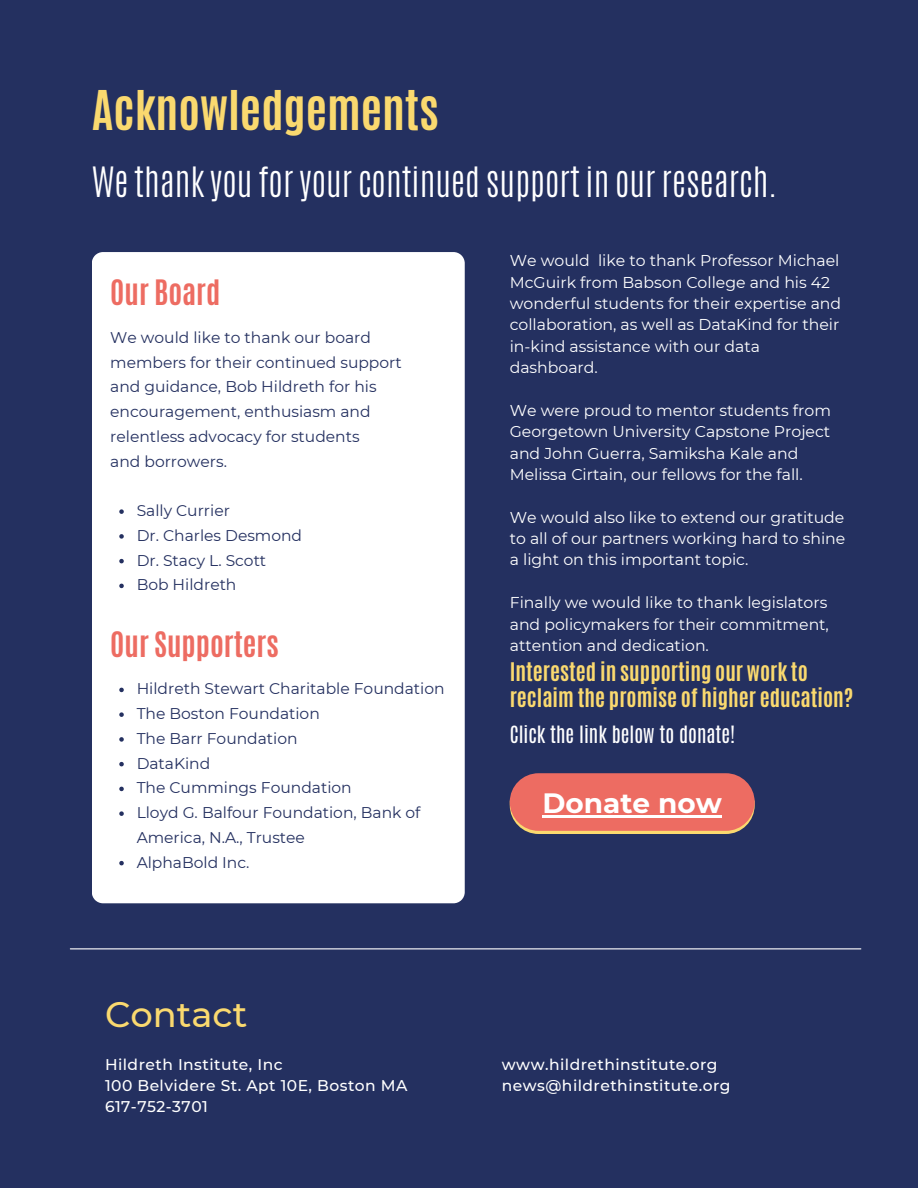
<style>
.page{position:relative;width:918px;height:1188px;background:#243060}
.page>*{position:absolute;margin:0;border:0;box-sizing:border-box;transform-origin:0 0}
.t1{font:700 45.75px "Antonio";color:#fad96f}
.t2{font:500 35.25px "Montserrat";color:#fad96f}
.t3{font:300 34.95px "Antonio";color:#fff}
.t4{font:700 29.25px "Antonio";color:#ed6c62}
.t5{font:700 27.9px "Montserrat";color:#fff}
.t6{font:700 21.45px/25.8px "Antonio";color:#fad96f}
.t7{font:19.95px "Antonio";color:#fff}
.t8{font:15.75px/21.3px "Montserrat";color:#fff}
.t9{font:15.45px/24.8px "Montserrat";color:#243060}
.t10{font:500 15.45px "Montserrat";letter-spacing:.03em;color:#fff}
</style>
<div class="page">
<hr style="left:70px;top:948px;width:791px;height:1px;background:#fff">
<div style="left:92px;top:252px;width:373px;height:651px;background:#fff"></div>
<svg style="left:119px;top:509px;width:5px;height:5px"></svg>
<svg style="left:119px;top:534px;width:5px;height:5px"></svg>
<svg style="left:119px;top:559px;width:5px;height:4px"></svg>
<svg style="left:119px;top:584px;width:5px;height:4px"></svg>
<svg style="left:119px;top:688px;width:5px;height:4px"></svg>
<svg style="left:119px;top:712px;width:5px;height:5px"></svg>
<svg style="left:119px;top:737px;width:5px;height:5px"></svg>
<svg style="left:119px;top:762px;width:5px;height:4px"></svg>
<svg style="left:119px;top:787px;width:5px;height:4px"></svg>
<svg style="left:119px;top:811px;width:5px;height:5px"></svg>
<svg style="left:119px;top:861px;width:5px;height:4px"></svg>
<svg style="left:510px;top:808px;width:245px;height:26px"></svg>
<div style="left:510px;top:773px;width:245px;height:58px;background:#ed6c62;border-radius:29px"></div>
<hr style="left:543px;top:815px;width:179px;height:3px;background:#fff">
<p class="t1" style="left:92px;top:78px;width:348px">Acknowledgements</p>
<p class="t3" style="left:92px;top:157px;width:687px">We thank you for your continued support in our research.</p>
<p class="t4" style="left:110px;top:272px;width:111px">Our Board</p>
<p class="t9" style="left:110px;top:325px;width:293px">We would like to thank our board members for their continued support</p>
<p class="t9" style="left:110px;top:374px;width:268px">and guidance, Bob Hildreth for his encouragement, enthusiasm and relentless advocacy for students</p>
<p class="t9" style="left:110px;top:449px;width:118px">and borrowers.</p>
<p class="t9" style="left:137px;top:498px;width:95px">Sally Currier</p>
<p class="t9" style="left:137px;top:523px;width:167px">Dr. Charles Desmond</p>
<p class="t9" style="left:137px;top:548px;width:131px">Dr. Stacy L. Scott</p>
<p class="t9" style="left:137px;top:572px;width:101px">Bob Hildreth</p>
<p class="t4" style="left:110px;top:623px;width:170px">Our Supporters</p>
<p class="t9" style="left:137px;top:676px;width:309px">Hildreth Stewart Charitable Foundation</p>
<p class="t9" style="left:137px;top:701px;width:185px">The Boston Foundation</p>
<p class="t9" style="left:137px;top:726px;width:162px">The Barr Foundation</p>
<p class="t9" style="left:137px;top:751px;width:75px">DataKind</p>
<p class="t9" style="left:137px;top:775px;width:217px">The Cummings Foundation</p>
<p class="t9" style="left:137px;top:800px;width:285px">Lloyd G. Balfour Foundation, Bank of<br>America, N.A., Trustee</p>
<p class="t9" style="left:137px;top:850px;width:114px">AlphaBold Inc.</p>
<p class="t2" style="left:105px;top:993px;width:144px">Contact</p>
<p class="t10" style="left:105px;top:1055px;width:179px">Hildreth Institute, Inc</p>
<p class="t10" style="left:105px;top:1076px;width:304px">100 Belvidere St. Apt 10E, Boston MA</p>
<p class="t10" style="left:105px;top:1097px;width:104px">617-752-3701</p>
<p class="t8" style="left:510px;top:250px;width:333px">We would like to thank Professor Michael McGuirk from Babson College and his 42 wonderful students for their expertise and collaboration, as well as DataKind for their in-kind assistance with our data dashboard.</p>
<p class="t8" style="left:510px;top:400px;width:323px">We were proud to mentor students from Georgetown University Capstone Project and John Guerra, Samiksha Kale and Melissa Cirtain, our fellows for the fall.</p>
<p class="t8" style="left:510px;top:506px;width:337px;text-align:justify">We would also like to extend our gratitude to all of our partners working hard to shine a light on this important topic.</p>
<p class="t8" style="left:510px;top:592px;width:321px;text-align:justify">Finally we would like to thank legislators and policymakers for their commitment, attention and dedication.</p>
<p class="t6" style="left:510px;top:660px;width:345px">Interested in supporting our work to reclaim the promise of higher education?</p>
<p class="t7" style="left:510px;top:721px;width:227px">Click the link below to donate!</p>
<p class="t5" style="left:543px;top:786px;width:181px">Donate now</p>
<p class="t10" style="left:502px;top:1055px;width:217px">www.hildrethinstitute.org</p>
<p class="t10" style="left:502px;top:1076px;width:230px">news@hildrethinstitute.org</p>
</div>
